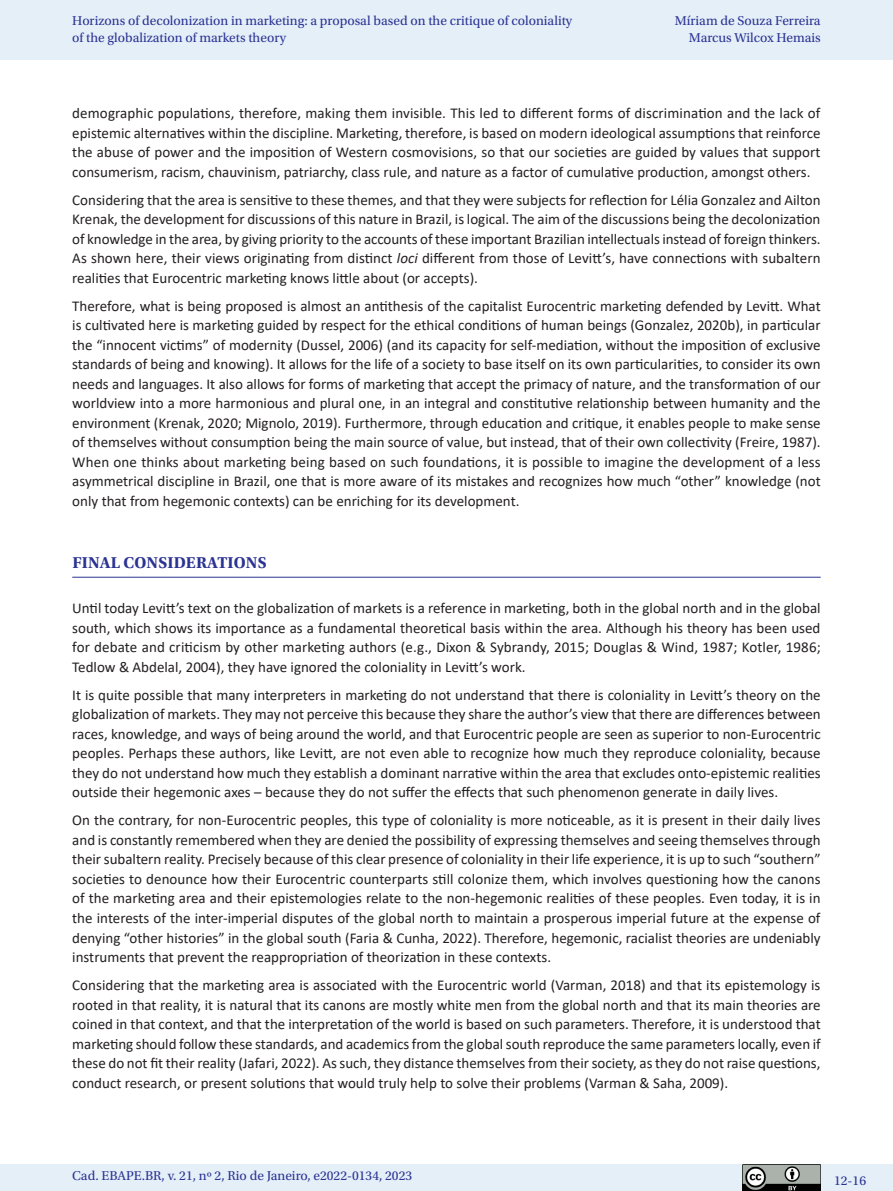
<style>
.page{position:relative;width:893px;height:1191px;background:#fff}
.page>*{position:absolute;margin:0;border:0;box-sizing:border-box;transform-origin:0 0}
._07_1_sub_1{font:700 16.5px "Utopia Std";letter-spacing:.01em;color:#2b3393}
._06_0_texto{font:15px/19.5px "Calibri";color:#231f20;text-align:justify}
.t1{font:13.5px/16.5px "Utopia Std";color:#2b3393}
.s1{font-style:italic}
</style>
<div class="page">
<div style="left:0;top:0;width:893px;height:60px;background:#e4eff8"></div>
<div style="left:0;top:1164px;width:893px;height:27px;background:#e4eff8"></div>
<img style="left:743px;top:1164px;width:78px;height:27px">
<hr style="left:72px;top:577px;width:749px;height:1px;background:#2b3393">
<p class="t1" style="left:72px;top:13px;width:501px">Horizons of decolonization in marketing: a proposal based on the critique of coloniality of the globalization of markets theory</p>
<p class="t1" style="left:675px;top:13px;width:147px;text-align:right">Míriam de Souza Ferreira<br>Marcus Wilcox Hemais</p>
<p class="_06_0_texto" style="left:72px;top:102px;width:750px">demographic populations, therefore, making them invisible. This led to different forms of discrimination and the lack of epistemic alternatives within the discipline. Marketing, therefore, is based on modern ideological assumptions that reinforce the abuse of power and the imposition of Western cosmovisions, so that our societies are guided by values that support consumerism, racism, chauvinism, patriarchy, class rule, and nature as a factor of cumulative production, amongst others.</p>
<p class="_06_0_texto" style="left:72px;top:190px;width:750px">Considering that the area is sensitive to these themes, and that they were subjects for reflection for Lélia Gonzalez and Ailton Krenak, the development for discussions of this nature in Brazil, is logical. The aim of the discussions being the decolonization of knowledge in the area, by giving priority to the accounts of these important Brazilian intellectuals instead of foreign thinkers.<br>As shown here, their views originating from distinct <span class="s1">loci</span> different from those of Levitt’s, have connections with subaltern realities that Eurocentric marketing knows little about (or accepts).</p>
<p class="_06_0_texto" style="left:72px;top:296px;width:750px">Therefore, what is being proposed is almost an antithesis of the capitalist Eurocentric marketing defended by Levitt. What is cultivated here is marketing guided by respect for the ethical conditions of human beings (Gonzalez, 2020b), in particular the “innocent victims” of modernity (Dussel, 2006) (and its capacity for self-mediation, without the imposition of exclusive standards of being and knowing). It allows for the life of a society to base itself on its own particularities, to consider its own needs and languages. It also allows for forms of marketing that accept the primacy of nature, and the transformation of our worldview into a more harmonious and plural one, in an integral and constitutive relationship between humanity and the environment (Krenak, 2020; Mignolo, 2019). Furthermore, through education and critique, it enables people to make sense of themselves without consumption being the main source of value, but instead, that of their own collectivity (Freire, 1987).<br>When one thinks about marketing being based on such foundations, it is possible to imagine the development of a less asymmetrical discipline in Brazil, one that is more aware of its mistakes and recognizes how much “other” knowledge (not only that from hegemonic contexts) can be enriching for its development.</p>
<p class="_07_1_sub_1" style="left:72px;top:553px;width:196px">FINAL CONSIDERATIONS</p>
<p class="_06_0_texto" style="left:72px;top:598px;width:750px">Until today Levitt’s text on the globalization of markets is a reference in marketing, both in the global north and in the global south, which shows its importance as a fundamental theoretical basis within the area. Although his theory has been used for debate and criticism by other marketing authors (e.g., Dixon &amp; Sybrandy, 2015; Douglas &amp; Wind, 1987; Kotler, 1986; Tedlow &amp; Abdelal, 2004), they have ignored the coloniality in Levitt’s work.</p>
<p class="_06_0_texto" style="left:72px;top:685px;width:750px">It is quite possible that many interpreters in marketing do not understand that there is coloniality in Levitt’s theory on the globalization of markets. They may not perceive this because they share the author’s view that there are differences between races, knowledge, and ways of being around the world, and that Eurocentric people are seen as superior to non-Eurocentric peoples. Perhaps these authors, like Levitt, are not even able to recognize how much they reproduce coloniality, because they do not understand how much they establish a dominant narrative within the area that excludes onto-epistemic realities outside their hegemonic axes – because they do not suffer the effects that such phenomenon generate in daily lives.</p>
<p class="_06_0_texto" style="left:72px;top:810px;width:750px">On the contrary, for non-Eurocentric peoples, this type of coloniality is more noticeable, as it is present in their daily lives and is constantly remembered when they are denied the possibility of expressing themselves and seeing themselves through their subaltern reality. Precisely because of this clear presence of coloniality in their life experience, it is up to such “southern” societies to denounce how their Eurocentric counterparts still colonize them, which involves questioning how the canons of the marketing area and their epistemologies relate to the non-hegemonic realities of these peoples. Even today, it is in the interests of the inter-imperial disputes of the global north to maintain a prosperous imperial future at the expense of denying “other histories” in the global south (Faria &amp; Cunha, 2022). Therefore, hegemonic, racialist theories are undeniably instruments that prevent the reappropriation of theorization in these contexts.</p>
<p class="_06_0_texto" style="left:72px;top:975px;width:750px">Considering that the marketing area is associated with the Eurocentric world (Varman, 2018) and that its epistemology is rooted in that reality, it is natural that its canons are mostly white men from the global north and that its main theories are coined in that context, and that the interpretation of the world is based on such parameters. Therefore, it is understood that marketing should follow these standards, and academics from the global south reproduce the same parameters locally, even if these do not fit their reality (Jafari, 2022). As such, they distance themselves from their society, as they do not raise questions, conduct research, or present solutions that would truly help to solve their problems (Varman &amp; Saha, 2009).</p>
<p class="t1" style="left:72px;top:1167px;width:341px">Cad. EBAPE.BR, v. 21, nº 2, Rio de Janeiro, e2022-0134, 2023</p>
<p class="t1" style="left:834px;top:1172px;width:33px">12-16</p>
</div>
